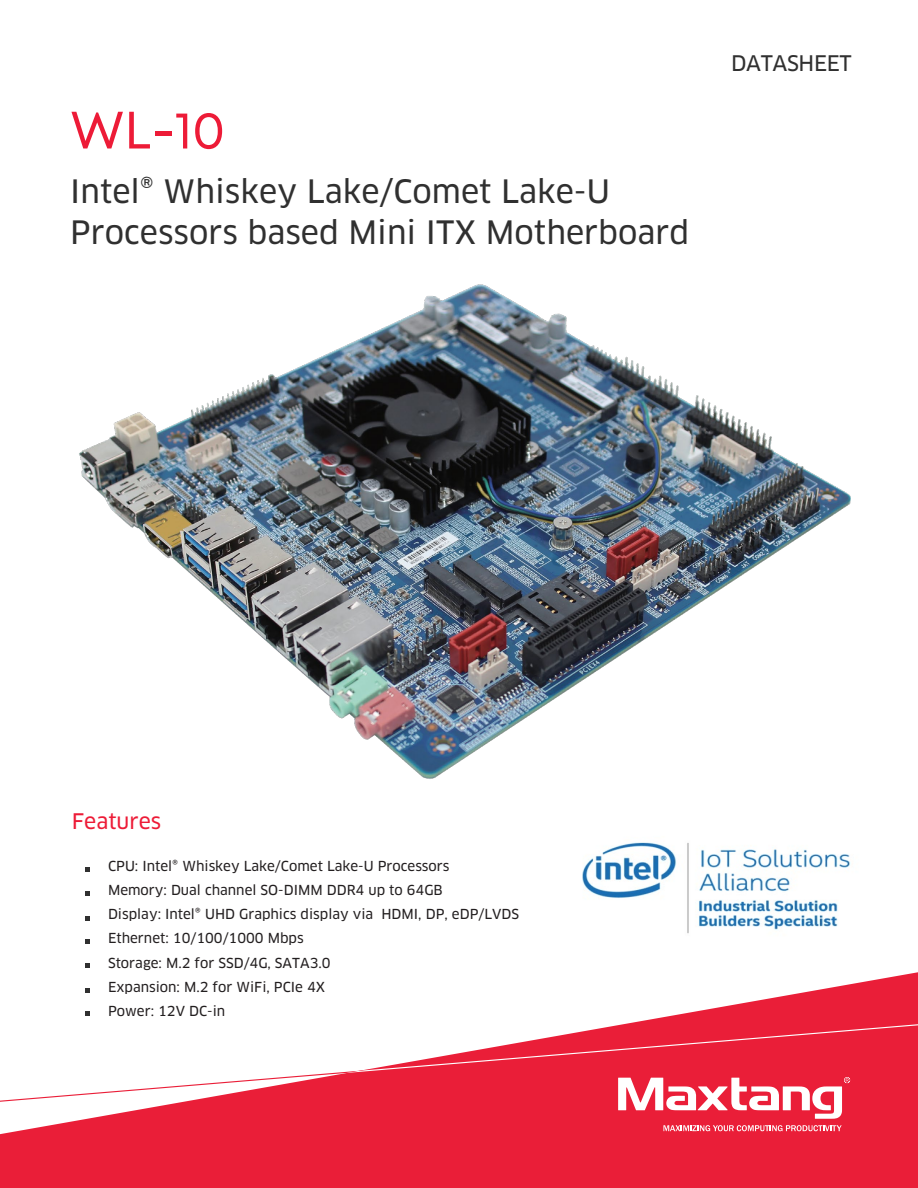
<style>
.page{position:relative;width:918px;height:1188px;background:#fff}
.page>*{position:absolute;margin:0;border:0;box-sizing:border-box;transform-origin:0 0}
.t1{font:52.5px "Mont";color:#ed1b37}
.t2{font:31.5px/42px "Clan Pro News";color:#303030}
.t3{font:21px "Clan Pro News";letter-spacing:-.02em;color:#303030}
.t4{font:21px "Clan Pro News";color:#ed1b37}
.t5{font:13.5px/24px "Clan Pro News";color:#231f20}
</style>
<div class="page">
<svg style="left:0;top:972px;width:918px;height:216px;fill:#ea1e38"></svg>
<svg style="left:0;top:1024px;width:340px;height:78px"></svg>
<img style="left:79px;top:284px;width:772px;height:495px">
<svg style="left:340px;top:1024px;width:578px;height:95px"></svg>
<svg style="left:663px;top:1125px;width:179px;height:6px"></svg>
<svg style="left:85px;top:891px;width:5px;height:4px"></svg>
<svg style="left:85px;top:916px;width:5px;height:4px"></svg>
<svg style="left:85px;top:939px;width:5px;height:4px"></svg>
<svg style="left:85px;top:963px;width:5px;height:5px"></svg>
<svg style="left:85px;top:988px;width:5px;height:4px"></svg>
<svg style="left:85px;top:867px;width:5px;height:5px"></svg>
<svg style="left:85px;top:1011px;width:5px;height:5px"></svg>
<img style="left:582px;top:842px;width:269px;height:92px">
<h1 class="t1" style="left:70px;top:97px;width:156px">WL-10</h1>
<h2 class="t2" style="left:70px;top:170px;width:621px">Intel® Whiskey Lake/Comet Lake-U<br>Processors based Mini ITX Motherboard</h2>
<h3 class="t3" style="left:731px;top:50px;width:122px">DATASHEET</h3>
<h3 class="t4" style="left:72px;top:809px;width:91px">Features</h3>
<p class="t5" style="left:108px;top:855px;width:413px">CPU: Intel® Whiskey Lake/Comet Lake-U Processors<br>Memory: Dual channel SO-DIMM DDR4 up to 64GB<br>Display: Intel® UHD Graphics display via HDMI, DP, eDP/LVDS Ethernet: 10/100/1000 Mbps<br>Storage: M.2 for SSD/4G, SATA3.0<br>Expansion: M.2 for WiFi, PCIe 4X<br>Power: 12V DC-in</p>
</div>
